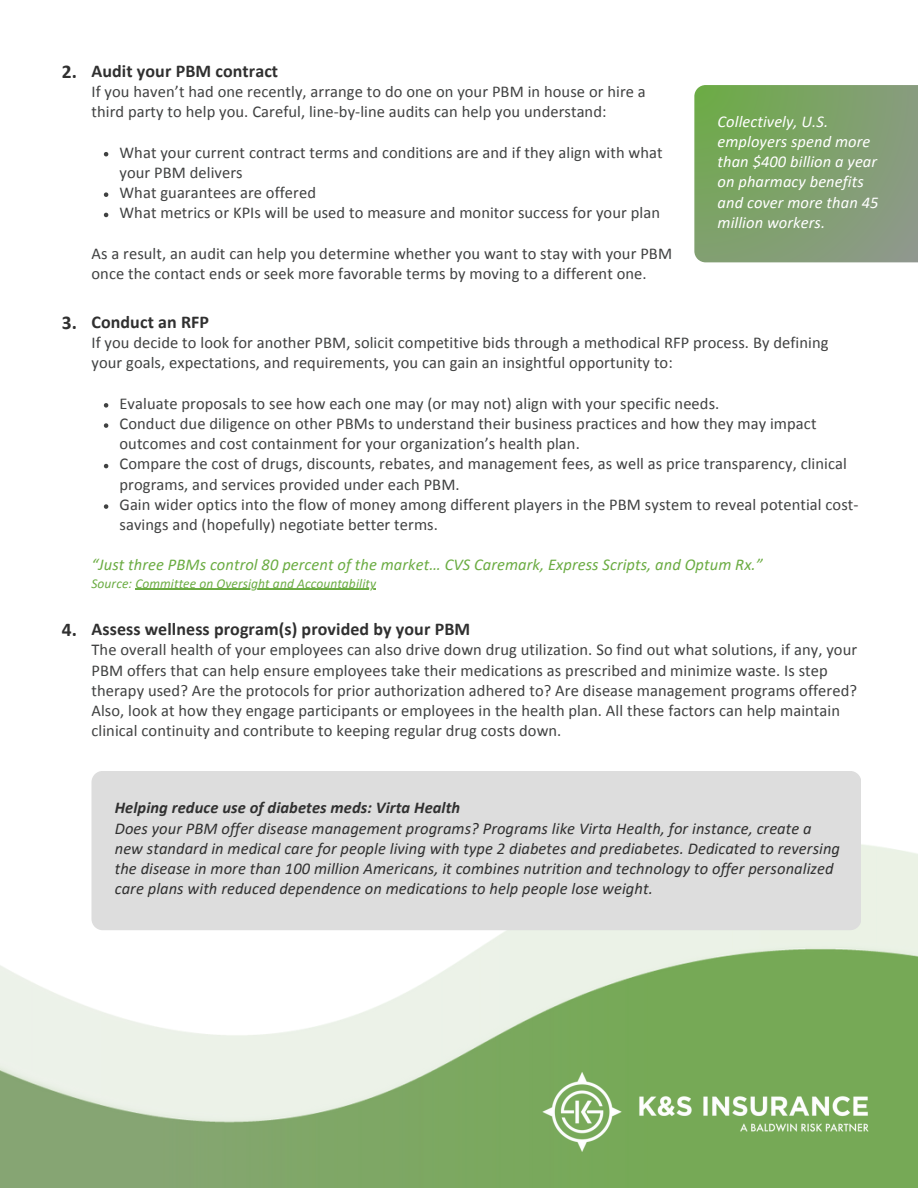
<style>
.page{position:relative;width:918px;height:1188px;background:#fff}
.page>*{position:absolute;margin:0;border:0;box-sizing:border-box;transform-origin:0 0}
.t1{font:700 19.5px "Calibri";color:#303030}
.t2{font:700 18px "Calibri";letter-spacing:.005em;color:#303030}
.t3{font:16.5px/20.2px "Calibri";letter-spacing:.005em;color:#404141}
.t4{font:italic 16.5px/20.2px "Calibri";letter-spacing:.005em;color:#303030}
.t5{font:italic 16.5px/20.2px "Calibri";letter-spacing:.005em;color:#fff}
.t6{font:italic 16.5px "Calibri";letter-spacing:.005em;color:#6bac43}
.t7{font:italic 700 16.5px "Calibri";letter-spacing:.005em;color:#303030}
.t8{font:italic 13.5px "Calibri";letter-spacing:.005em;color:#6bac43}
</style>
<div class="page">
<img style="left:0;top:844px;width:918px;height:344px">
<div style="left:91px;top:771px;width:770px;height:159px;background:#ddd"></div>
<svg style="left:104px;top:152px;width:4px;height:4px"></svg>
<svg style="left:104px;top:192px;width:4px;height:5px"></svg>
<svg style="left:104px;top:213px;width:4px;height:4px"></svg>
<svg style="left:694px;top:85px;width:224px;height:177px;background:#7fa16d"></svg>
<svg style="left:104px;top:403px;width:4px;height:5px"></svg>
<svg style="left:104px;top:423px;width:4px;height:5px"></svg>
<svg style="left:104px;top:464px;width:4px;height:4px"></svg>
<svg style="left:104px;top:504px;width:4px;height:5px"></svg>
<hr style="left:135px;top:589px;width:241px;height:1px;background:#6bac43">
<img style="left:523px;top:1054px;width:363px;height:118px">
<p class="t1" style="left:62px;top:63px;width:17px">2.</p>
<p class="t1" style="left:62px;top:314px;width:17px">3.</p>
<p class="t1" style="left:62px;top:622px;width:17px">4.</p>
<p class="t2" style="left:91px;top:63px;width:188px">Audit your PBM contract</p>
<p class="t3" style="left:91px;top:83px;width:556px">If you haven’t had one recently, arrange to do one on your PBM in house or hire a third party to help you. Careful, line-by-line audits can help you understand:</p>
<p class="t3" style="left:120px;top:143px;width:545px">What your current contract terms and conditions are and if they align with what your PBM delivers<br>What guarantees are offered<br>What metrics or KPIs will be used to measure and monitor success for your plan</p>
<p class="t3" style="left:91px;top:245px;width:582px">As a result, an audit can help you determine whether you want to stay with your PBM once the contact ends or seek more favorable terms by moving to a different one.</p>
<h1 class="t5" style="left:718px;top:112px;width:162px">Collectively, U.S. employers spend more than $400 billion a year on pharmacy benefits and cover more than 45 million workers.</h1>
<p class="t2" style="left:91px;top:314px;width:119px">Conduct an RFP</p>
<p class="t3" style="left:91px;top:334px;width:739px">If you decide to look for another PBM, solicit competitive bids through a methodical RFP process. By defining your goals, expectations, and requirements, you can gain an insightful opportunity to:</p>
<p class="t3" style="left:120px;top:394px;width:601px">Evaluate proposals to see how each one may (or may not) align with your specific needs.</p>
<p class="t3" style="left:120px;top:415px;width:699px">Conduct due diligence on other PBMs to understand their business practices and how they may impact outcomes and cost containment for your organization’s health plan.</p>
<p class="t3" style="left:120px;top:455px;width:729px">Compare the cost of drugs, discounts, rebates, and management fees, as well as price transparency, clinical programs, and services provided under each PBM.</p>
<p class="t3" style="left:120px;top:496px;width:741px">Gain wider optics into the flow of money among different players in the PBM system to reveal potential cost&shy;savings and (hopefully) negotiate better terms.</p>
<p class="t6" style="left:91px;top:557px;width:673px">“Just three PBMs control 80 percent of the market… CVS Caremark, Express Scripts, and Optum Rx.”</p>
<h1 class="t8" style="left:91px;top:577px;width:286px">Source: Committee on Oversight and Accountability</h1>
<p class="t2" style="left:91px;top:622px;width:380px">Assess wellness program(s) provided by your PBM</p>
<p class="t3" style="left:91px;top:641px;width:767px">The overall health of your employees can also drive down drug utilization. So find out what solutions, if any, your PBM offers that can help ensure employees take their medications as prescribed and minimize waste. Is step therapy used? Are the protocols for prior authorization adhered to? Are disease management programs offered?<br>Also, look at how they engage participants or employees in the health plan. All these factors can help maintain clinical continuity and contribute to keeping regular drug costs down.</p>
<p class="t7" style="left:115px;top:801px;width:347px">Helping reduce use of diabetes meds: Virta Health</p>
<p class="t4" style="left:115px;top:819px;width:727px">Does your PBM offer disease management programs? Programs like Virta Health, for instance, create a new standard in medical care for people living with type 2 diabetes and prediabetes. Dedicated to reversing the disease in more than 100 million Americans, it combines nutrition and technology to offer personalized care plans with reduced dependence on medications to help people lose weight.</p>
</div>
